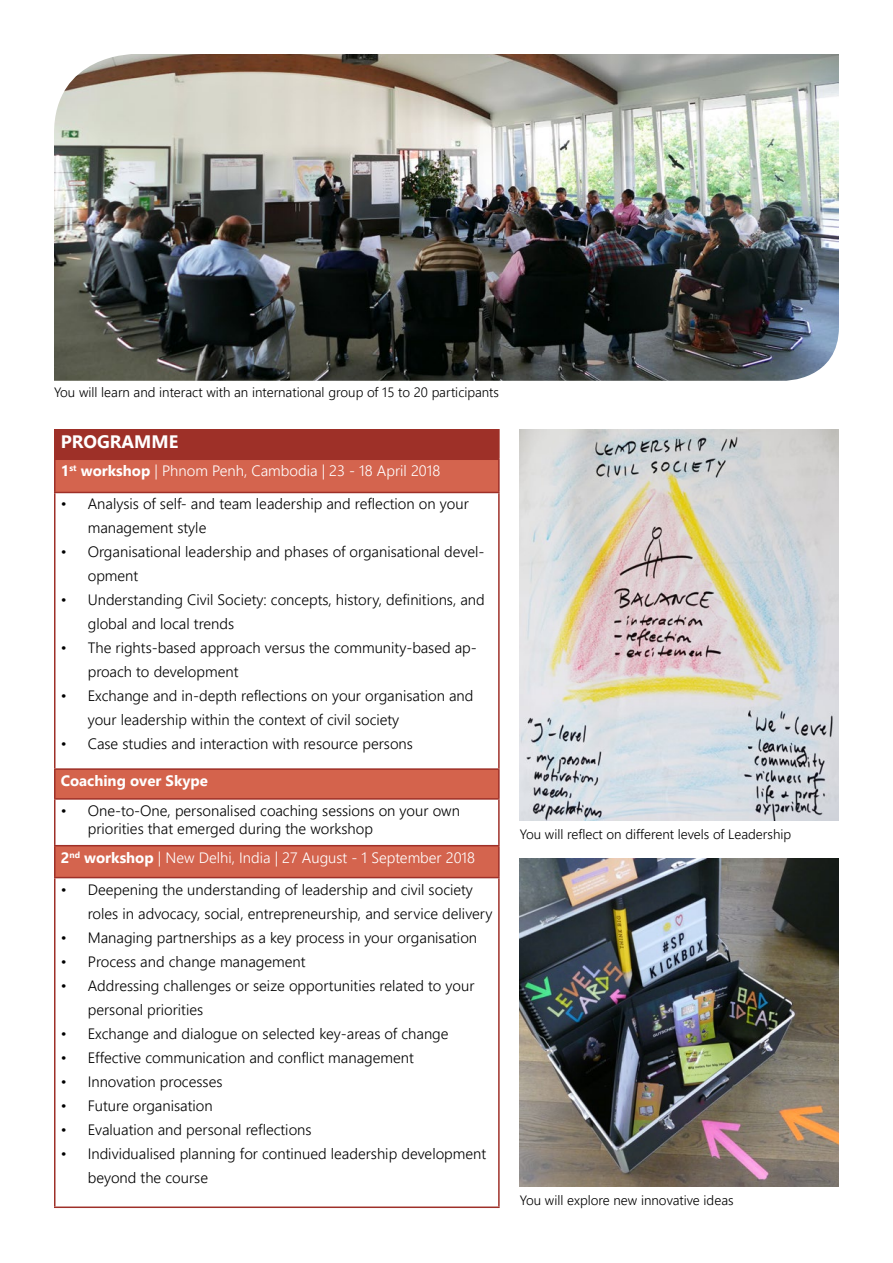
<style>
.page{position:relative;width:893px;height:1263px;background:#fff}
.page>*{position:absolute;margin:0;border:0;box-sizing:border-box;transform-origin:0 0}
.t1{font:700 18px "Nirmala UI";color:#fff}
.t2{font:300 15px/24px "Nirmala UI";color:#000}
.t3{font:300 15px "Nirmala UI";color:#fff}
.t4{font:700 15px "Nirmala UI";color:#fff}
.t5{font:300 13.5px "Nirmala UI";color:#000}
.s1{font-weight:700}
</style>
<div class="page">
<div style="left:55px;top:429px;width:444px;height:30px;background:#9e3028"></div>
<div style="left:55px;top:459px;width:444px;height:33px;background:#d4644e"></div>
<div style="left:55px;top:769px;width:444px;height:30px;background:#d4634c"></div>
<div style="left:55px;top:846px;width:444px;height:31px;background:#d4644e"></div>
<hr style="left:498px;top:429px;width:2px;height:29px;background:#9e3028">
<hr style="left:54px;top:493px;width:2px;height:275px;background:#9e3028">
<hr style="left:498px;top:493px;width:2px;height:275px;background:#9e3028">
<hr style="left:54px;top:770px;width:2px;height:28px;background:#9e3028">
<hr style="left:498px;top:770px;width:2px;height:28px;background:#9e3028">
<hr style="left:54px;top:768px;width:446px;height:2px;background:#9e3028">
<hr style="left:54px;top:798px;width:446px;height:2px;background:#9e3028">
<hr style="left:54px;top:800px;width:2px;height:45px;background:#9e3028">
<hr style="left:498px;top:800px;width:2px;height:45px;background:#9e3028">
<hr style="left:54px;top:846px;width:2px;height:31px;background:#9e3028">
<hr style="left:498px;top:846px;width:2px;height:31px;background:#9e3028">
<hr style="left:54px;top:845px;width:446px;height:1px;background:#9e3028">
<hr style="left:54px;top:877px;width:446px;height:1px;background:#9e3028">
<hr style="left:54px;top:878px;width:2px;height:328px;background:#9e3028">
<hr style="left:498px;top:878px;width:2px;height:328px;background:#9e3028">
<hr style="left:54px;top:1206px;width:446px;height:2px;background:#9e3028">
<hr style="left:54px;top:458px;width:446px;height:2px;background:#9e3028">
<hr style="left:54px;top:460px;width:2px;height:32px;background:#9e3028">
<hr style="left:498px;top:460px;width:2px;height:32px;background:#9e3028">
<hr style="left:54px;top:492px;width:446px;height:1px;background:#9e3028">
<img style="left:520px;top:429px;width:319px;height:391px">
<img style="left:520px;top:858px;width:319px;height:329px">
<img style="left:54px;top:54px;width:785px;height:327px">
<p class="t5" style="left:54px;top:381px;width:446px">You will learn and interact with an international group of 15 to 20 participants</p>
<p class="t1" style="left:61px;top:427px;width:13px">PRO</p>
<p class="t1" style="left:97px;top:427px;width:81px">GRAMME</p>
<p class="t3" style="left:61px;top:459px;width:381px"><span class="s1">1</span><sup>st</sup> <span class="s1">workshop</span> | Phnom Penh, Cambodia | 23 - 18 April 2018</p>
<p class="t2" style="left:88px;top:491px;width:382px;text-indent:-27px">• Analysis of self- and team leadership and reflection on your management style</p>
<p class="t2" style="left:88px;top:539px;width:398px;text-indent:-27px">• Organisational leadership and phases of organisational devel&shy;opment</p>
<p class="t2" style="left:88px;top:587px;width:399px;text-indent:-27px">• Understanding Civil Society: concepts, history, definitions, and global and local trends</p>
<p class="t2" style="left:88px;top:635px;width:391px;text-indent:-27px">• The rights-based approach versus the community-based ap&shy;proach to development</p>
<p class="t2" style="left:88px;top:683px;width:387px;text-indent:-27px">• Exchange and in-depth reflections on your organisation and your leadership within the context of civil society</p>
<p class="t2" style="left:61px;top:731px;width:354px">• Case studies and interaction with resource persons</p>
<p class="t4" style="left:61px;top:768px;width:149px">Coaching over Skype</p>
<p class="t2" style="left:88px;top:801px;width:374px;line-height:18px;text-indent:-27px">• One-to-One, personalised coaching sessions on your own priorities that emerged during the workshop</p>
<p class="t3" style="left:61px;top:845px;width:416px"><span class="s1">2</span><sup>nd</sup> <span class="s1">workshop</span> | New Delhi, India | 27 August - 1 September 2018</p>
<p class="t2" style="left:88px;top:876px;width:406px;text-indent:-27px">• Deepening the understanding of leadership and civil society roles in advocacy, social, entrepreneurship, and service delivery</p>
<p class="t2" style="left:61px;top:924px;width:418px">• Managing partnerships as a key process in your organisation</p>
<p class="t2" style="left:61px;top:948px;width:246px">• Process and change management</p>
<p class="t2" style="left:88px;top:972px;width:388px;text-indent:-27px">• Addressing challenges or seize opportunities related to your personal priorities</p>
<p class="t2" style="left:61px;top:1020px;width:389px">• Exchange and dialogue on selected key-areas of change</p>
<p class="t2" style="left:61px;top:1044px;width:355px">• Effective communication and conflict management</p>
<p class="t2" style="left:61px;top:1068px;width:163px">• Innovation processes</p>
<p class="t2" style="left:61px;top:1092px;width:153px">• Future organisation</p>
<p class="t2" style="left:61px;top:1116px;width:252px">• Evaluation and personal reflections</p>
<p class="t2" style="left:88px;top:1140px;width:400px;text-indent:-27px">• Individualised planning for continued leadership development beyond the course</p>
<p class="t5" style="left:520px;top:823px;width:273px">You will reflect on different levels of Leadership</p>
<p class="t5" style="left:520px;top:1189px;width:215px">You will explore new innovative ideas</p>
</div>
